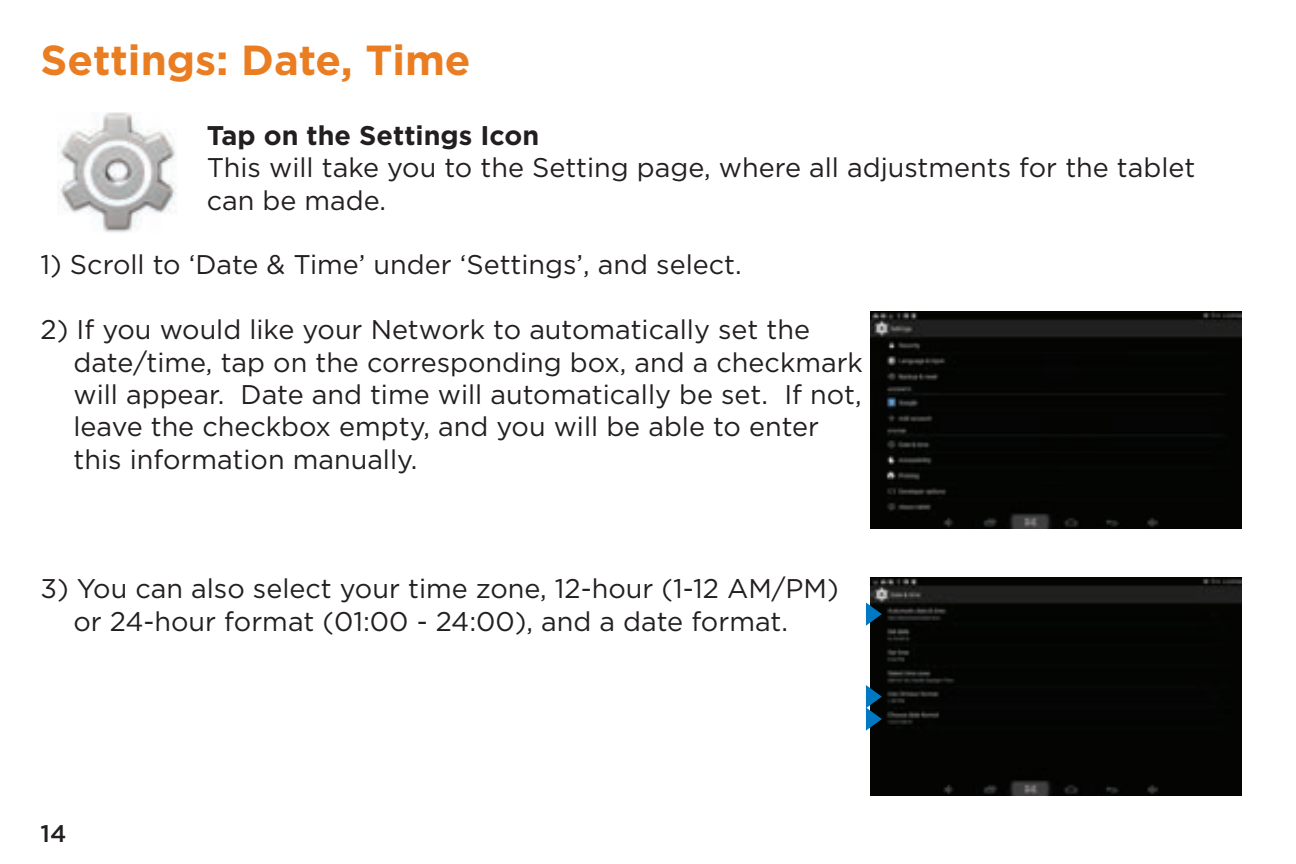
<style>
.page{position:relative;width:1296px;height:864px;background:#fff}
.page>*{position:absolute;margin:0;border:0;box-sizing:border-box;transform-origin:0 0}
.t1{font:700 42px "Gotham";color:#ea7d22}
.t2{font:27px/32.4px "Gotham";color:#231f20}
.t3{font:700 27px "Gotham";color:#231f20}
.t4{font:500 24px "Gotham";color:#231f20}
</style>
<div class="page">
<img style="left:57px;top:113px;width:120px;height:120px">
<img style="left:870px;top:311px;width:372px;height:218px">
<img style="left:870px;top:577px;width:372px;height:218px">
<svg style="left:866px;top:603px;width:16px;height:23px"></svg>
<svg style="left:866px;top:685px;width:16px;height:46px"></svg>
<p class="t1" style="left:40px;top:36px;width:432px">Settings: Date, Time</p>
<p class="t3" style="left:207px;top:120px;width:334px">Tap on the Settings Icon</p>
<p class="t2" style="left:207px;top:151px;width:990px">This will take you to the Setting page, where all adjustments for the tablet can be made.</p>
<p class="t2" style="left:41px;top:248px;width:703px">1) Scroll to ‘Date &amp; Time’ under ‘Settings’, and select.</p>
<p class="t2" style="left:73px;top:313px;width:791px;text-indent:-33px">2) If you would like your Network to automatically set the date/time, tap on the corresponding box, and a checkmark will appear. Date and time will automatically be set. If not, leave the checkbox empty, and you will be able to enter this information manually.</p>
<p class="t2" style="left:73px;top:572px;width:767px;text-indent:-33px">3) You can also select your time zone, 12-hour (1-12 AM/PM) or 24-hour format (01:00 - 24:00), and a date format.</p>
<p class="t4" style="left:40px;top:820px;width:27px">14</p>
</div>
